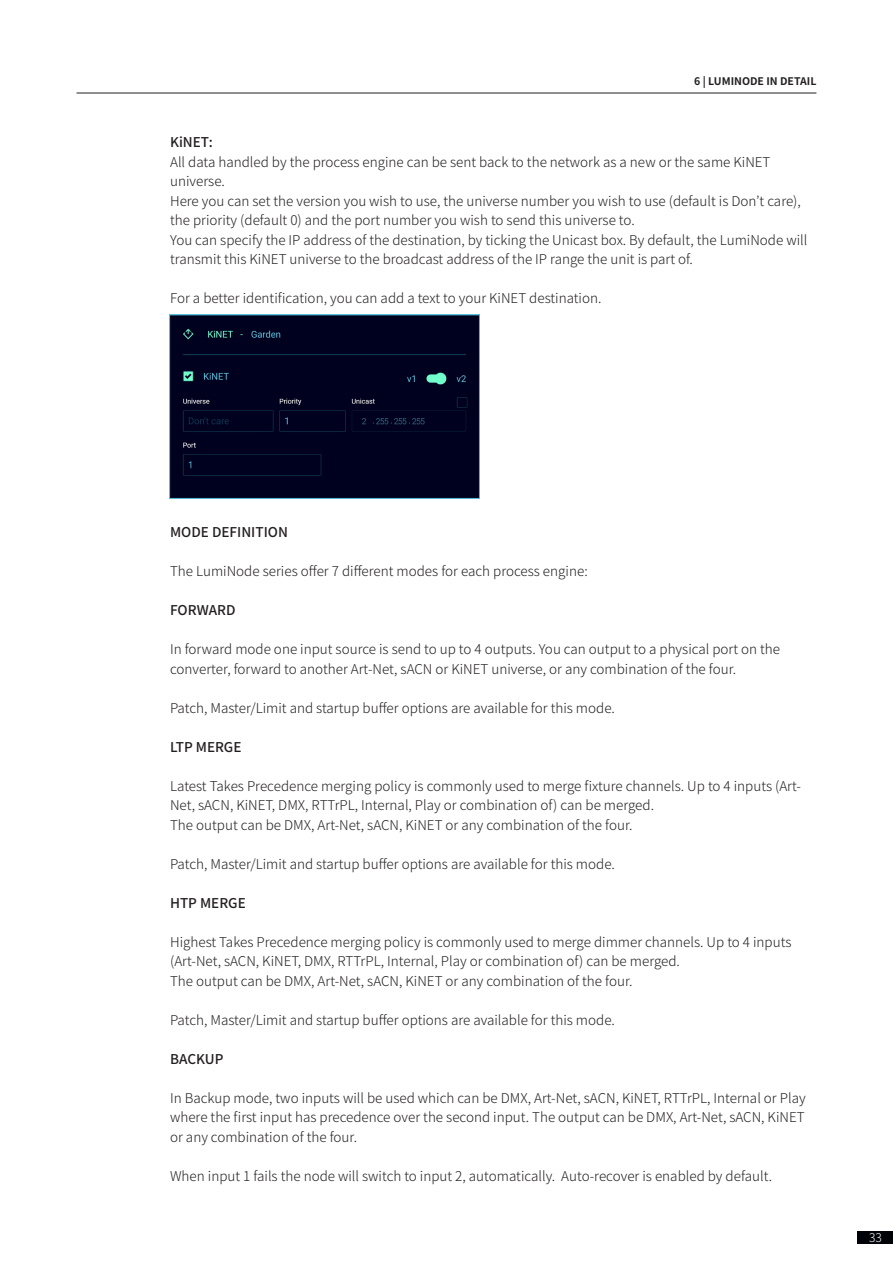
<style>
.page{position:relative;width:893px;height:1263px;background:#fff}
.page>*{position:absolute;margin:0;border:0;box-sizing:border-box;transform-origin:0 0}
.Chapter_Body{font:300 13.5px/19.5px "Noto Sans JP";color:#231f20}
.Chapter_Body-2{font:500 13.5px "Noto Sans JP";color:#231f20}
.Chapter_Heading_3{font:500 13.5px "Noto Sans JP";color:#231f20}
.t1{font:300 12px "Noto Sans JP";color:#fff}
.t2{font:700 10.5px "Noto Sans JP";color:#231f20}
</style>
<div class="page">
<img style="left:169px;top:315px;width:310px;height:183px">
<hr style="left:77px;top:93px;width:739px;height:1px;background:#231f20">
<div style="left:858px;top:1231px;width:35px;height:13px;background:#010208"></div>
<p class="t2" style="left:694px;top:75px;width:124px">6 | LUMINODE IN DETAIL</p>
<p class="Chapter_Body-2" style="left:170px;top:135px;width:44px">KiNET:</p>
<p class="Chapter_Body" style="left:170px;top:152px;width:602px">All data handled by the process engine can be sent back to the network as a new or the same KiNET universe.</p>
<p class="Chapter_Body" style="left:170px;top:191px;width:632px">Here you can set the version you wish to use, the universe number you wish to use (default is Don’t care), the priority (default 0) and the port number you wish to send this universe to.</p>
<p class="Chapter_Body" style="left:170px;top:230px;width:639px">You can specify the IP address of the destination, by ticking the Unicast box. By default, the LumiNode will transmit this KiNET universe to the broadcast address of the IP range the unit is part of.</p>
<p class="Chapter_Body" style="left:170px;top:289px;width:433px">For a better identification, you can add a text to your KiNET destination.</p>
<p class="Chapter_Heading_3" style="left:170px;top:525px;width:119px">MODE DEFINITION</p>
<p class="Chapter_Body" style="left:170px;top:562px;width:419px">The LumiNode series offer 7 different modes for each process engine:</p>
<p class="Chapter_Body-2" style="left:170px;top:603px;width:67px">FORWARD</p>
<p class="Chapter_Body" style="left:170px;top:640px;width:612px">In forward mode one input source is send to up to 4 outputs. You can output to a physical port on the converter, forward to another Art-Net, sACN or KiNET universe, or any combination of the four.</p>
<p class="Chapter_Body" style="left:170px;top:698px;width:446px">Patch, Master/Limit and startup buffer options are available for this mode.</p>
<p class="Chapter_Body-2" style="left:170px;top:739px;width:73px">LTP MERGE</p>
<p class="Chapter_Body" style="left:170px;top:776px;width:632px">Latest Takes Precedence merging policy is commonly used to merge fixture channels. Up to 4 inputs (Art-<br>Net, sACN, KiNET, DMX, RTTrPL, Internal, Play or combination of) can be merged.</p>
<p class="Chapter_Body" style="left:170px;top:815px;width:464px">The output can be DMX, Art-Net, sACN, KiNET or any combination of the four.</p>
<p class="Chapter_Body" style="left:170px;top:854px;width:446px">Patch, Master/Limit and startup buffer options are available for this mode.</p>
<p class="Chapter_Body-2" style="left:170px;top:895px;width:77px">HTP MERGE</p>
<p class="Chapter_Body" style="left:170px;top:932px;width:623px">Highest Takes Precedence merging policy is commonly used to merge dimmer channels. Up to 4 inputs (Art-Net, sACN, KiNET, DMX, RTTrPL, Internal, Play or combination of) can be merged.</p>
<p class="Chapter_Body" style="left:170px;top:971px;width:464px">The output can be DMX, Art-Net, sACN, KiNET or any combination of the four.</p>
<p class="Chapter_Body" style="left:170px;top:1010px;width:446px">Patch, Master/Limit and startup buffer options are available for this mode.</p>
<p class="Chapter_Body-2" style="left:170px;top:1051px;width:55px">BACKUP</p>
<p class="Chapter_Body" style="left:170px;top:1088px;width:637px;text-align:justify">In Backup mode, two inputs will be used which can be DMX, Art-Net, sACN, KiNET, RTTrPL, Internal or Play where the first input has precedence over the second input. The output can be DMX, Art-Net, sACN, KiNET or any combination of the four.</p>
<p class="Chapter_Body" style="left:170px;top:1166px;width:603px">When input 1 fails the node will switch to input 2, automatically. Auto-recover is enabled by default.</p>
<p class="t1" style="left:869px;top:1231px;width:14px">33</p>
</div>
